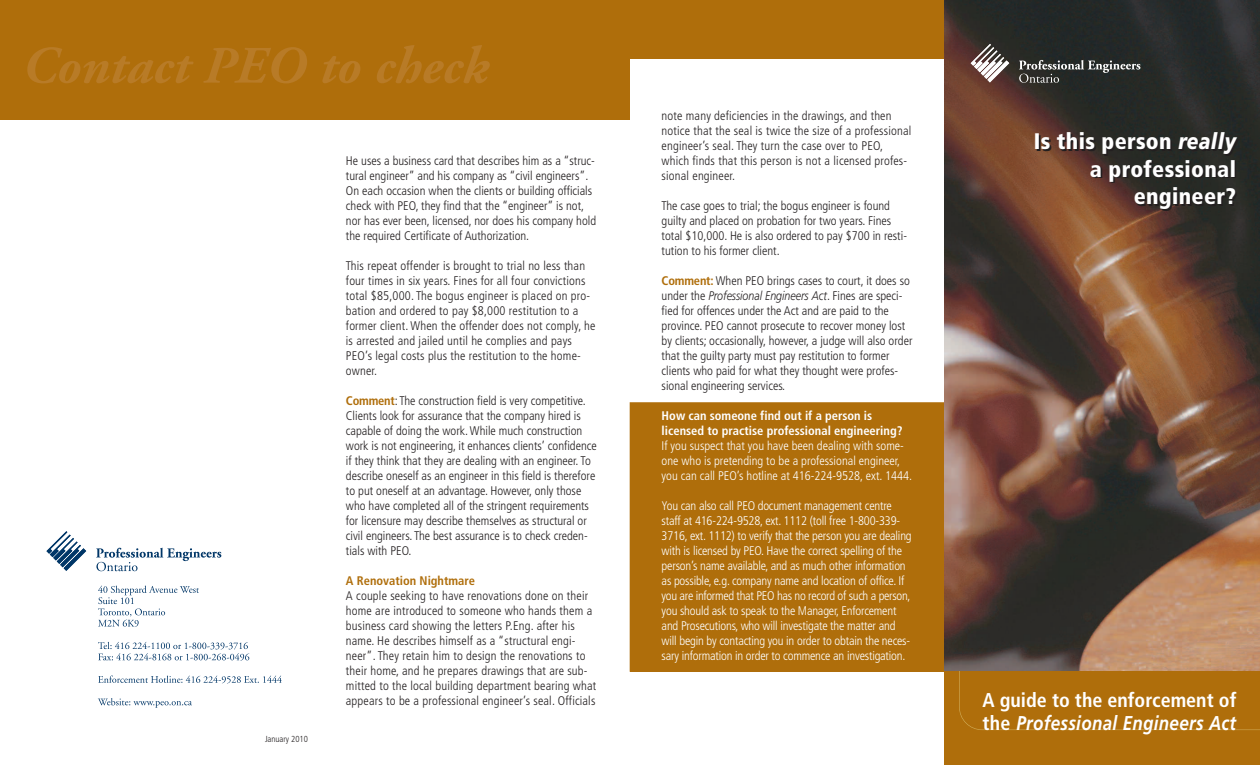
<style>
.page{position:relative;width:1260px;height:765px;background:#fff}
.page>*{position:absolute;margin:0;border:0;box-sizing:border-box;transform-origin:0 0}
.t1{font:italic 700 52.5px "Adobe Garamond";color:#b87b27}
.t2{font:900 condensed 22.5px/27.5px "Frutiger";letter-spacing:.015em;color:#fff;text-align:right}
.t3{font:700 condensed 20px/22.5px "Frutiger";color:#fff}
.t4{font:300 condensed 12.5px/15px "Frutiger";color:#231f20}
.t5{font:300 condensed 12.5px/15px "Frutiger";letter-spacing:-.015em;color:#fff}
.t6{font:700 condensed 12.5px/15px "Frutiger";color:#fff}
.t7{font:700 condensed 12.5px "Frutiger";color:#af6e0b}
.t8{font:300 condensed 8.75px "Frutiger";color:#231f20}
.s1{font-weight:700;color:#af6e0b}
.s2{font-style:italic;font-stretch:normal}
</style>
<div class="page">
<div style="left:0;top:0;width:630px;height:120px;background:#af6e0b"></div>
<svg style="left:46px;top:531px;width:40px;height:40px"></svg>
<svg style="left:96px;top:548px;width:125px;height:23px"></svg>
<svg style="left:98px;top:586px;width:101px;height:41px"></svg>
<svg style="left:98px;top:642px;width:151px;height:19px"></svg>
<svg style="left:98px;top:676px;width:184px;height:7px"></svg>
<svg style="left:98px;top:698px;width:94px;height:10px"></svg>
<div style="left:599px;top:0;width:346px;height:59px;background:#af6e0b"></div>
<div style="left:630px;top:403px;width:320px;height:268px;background:#af6e0b"></div>
<div style="left:630px;top:402px;width:321px;height:270px;border:1px solid #af6e0b"></div>
<div style="left:945px;top:670px;width:315px;height:95px;background:#af6e0b"></div>
<svg style="left:959px;top:671px;width:301px;height:59px"></svg>
<img style="left:945px;top:0;width:315px;height:671px">
<svg style="left:971px;top:44px;width:38px;height:39px"></svg>
<svg style="left:1019px;top:60px;width:121px;height:23px;background:#4a4c4a"></svg>
<h1 class="t1" style="left:22px;top:45px;width:467px">Contact PEO to check</h1>
<p class="t8" style="left:265px;top:735px;width:44px">January 2010</p>
<p class="t4" style="left:346px;top:154px;width:252px">He uses a business card that describes him as a “struc&shy;tural engineer” and his company as “civil engineers”.<br>On each occasion when the clients or building officials check with PEO, they find that the “engineer” is not, nor has ever been, licensed, nor does his company hold the required Certificate of Authorization.</p>
<p class="t4" style="left:346px;top:259px;width:251px">This repeat offender is brought to trial no less than four times in six years. Fines for all four convictions total $85,000. The bogus engineer is placed on pro&shy;bation and ordered to pay $8,000 restitution to a former client. When the offender does not comply, he is arrested and jailed until he complies and pays PEO’s legal costs plus the restitution to the home&shy;owner.</p>
<p class="t4" style="left:346px;top:394px;width:252px"><span class="s1">Comment</span>: The construction field is very competitive.<br>Clients look for assurance that the company hired is capable of doing the work. While much construction work is not engineering, it enhances clients’ confidence if they think that they are dealing with an engineer. To describe oneself as an engineer in this field is therefore to put oneself at an advantage. However, only those who have completed all of the stringent requirements for licensure may describe themselves as structural or civil engineers. The best assurance is to check creden&shy;tials with PEO.</p>
<p class="t7" style="left:346px;top:576px;width:131px">A Renovation Nightmare</p>
<p class="t4" style="left:346px;top:589px;width:252px">A couple seeking to have renovations done on their home are introduced to someone who hands them a business card showing the letters P.Eng. after his name. He describes himself as a “structural engi&shy;neer”. They retain him to design the renovations to their home, and he prepares drawings that are sub&shy;mitted to the local building department bearing what appears to be a professional engineer’s seal. Officials</p>
<p class="t4" style="left:662px;top:109px;width:251px">note many deficiencies in the drawings, and then notice that the seal is twice the size of a professional engineer’s seal. They turn the case over to PEO, which finds that this person is not a licensed profes&shy;sional engineer.</p>
<p class="t4" style="left:662px;top:199px;width:247px">The case goes to trial; the bogus engineer is found guilty and placed on probation for two years. Fines total $10,000. He is also ordered to pay $700 in resti&shy;tution to his former client.</p>
<p class="t4" style="left:662px;top:274px;width:252px"><span class="s1">Comment:</span> When PEO brings cases to court, it does so under the <span class="s2">Professional Engineers Act</span>. Fines are speci&shy;fied for offences under the Act and are paid to the province. PEO cannot prosecute to recover money lost by clients; occasionally, however, a judge will also order that the guilty party must pay restitution to former clients who paid for what they thought were profes&shy;sional engineering services.</p>
<p class="t6" style="left:662px;top:409px;width:242px">How can someone find out if a person is licensed to practise professional engineering?</p>
<p class="t5" style="left:662px;top:439px;width:252px">If you suspect that you have been dealing with some&shy;one who is pretending to be a professional engineer, you can call PEO’s hotline at 416-224-9528, ext. 1444.</p>
<p class="t5" style="left:662px;top:499px;width:252px">You can also call PEO document management centre staff at 416-224-9528, ext. 1112 (toll free 1-800-339- 3716, ext. 1112) to verify that the person you are dealing with is licensed by PEO. Have the correct spelling of the person’s name available, and as much other information as possible, e.g. company name and location of office. If you are informed that PEO has no record of such a person, you should ask to speak to the Manager, Enforcement and Prosecutions, who will investigate the matter and will begin by contacting you in order to obtain the neces&shy;sary information in order to commence an investigation.</p>
<h2 class="t2" style="left:1034px;top:129px;width:204px">Is this person <span class="s2">really </span>a professional engineer?</h2>
<h3 class="t3" style="left:982px;top:690px;width:256px">A guide to the enforcement of the <span class="s2">Professional Engineers Act</span></h3>
</div>
